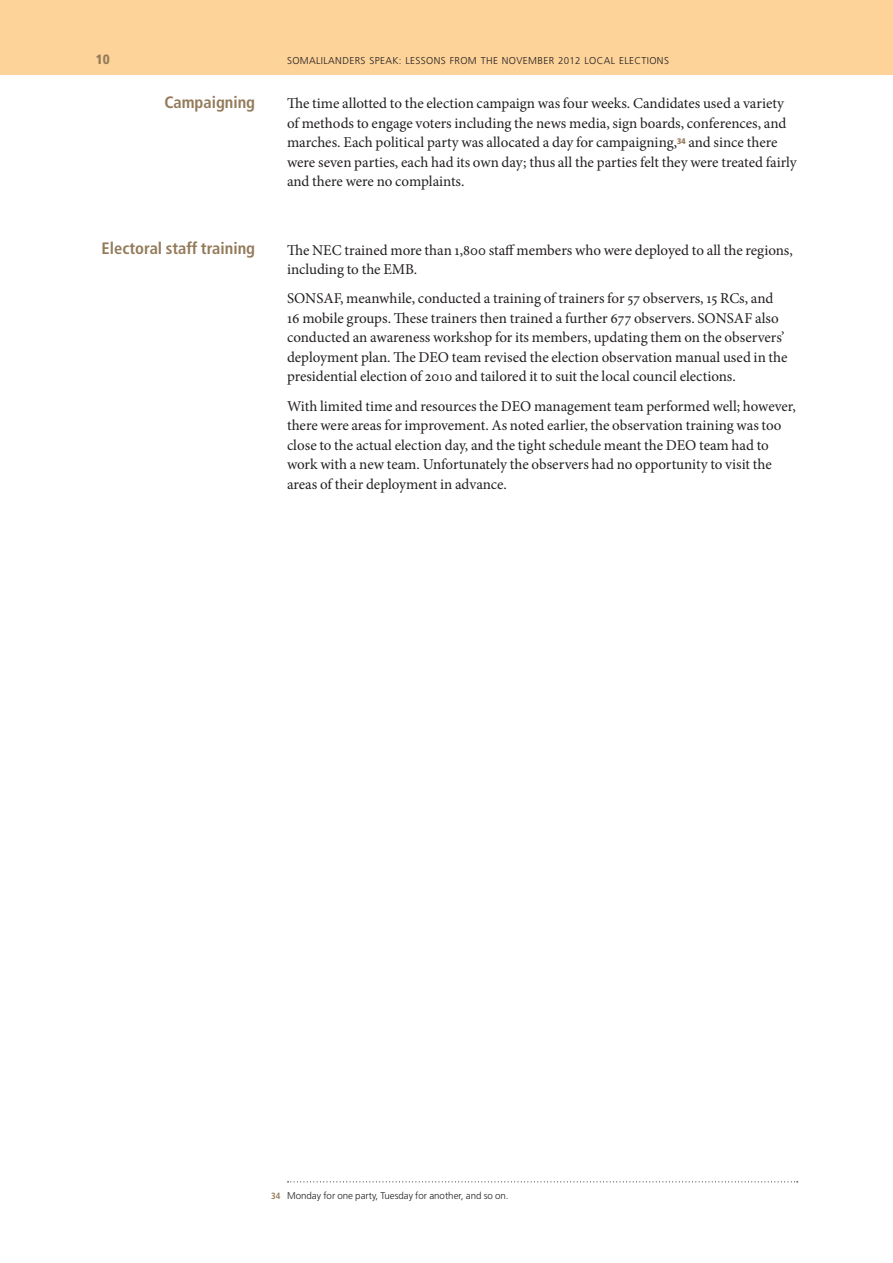
<style>
.page{position:relative;width:893px;height:1263px;background:#fff}
.page>*{position:absolute;margin:0;border:0;box-sizing:border-box;transform-origin:0 0}
.t1{font:700 condensed 16.5px "Frutiger LT Std";color:#937b5a}
.Normal___H3_gap{font:15px/19.5px "Minion Pro";color:#231f20}
.t2{font:900 condensed 13.5px "Frutiger LT Std";color:#937b5a}
.t3{font:300 10.05px "Frutiger LT Std";letter-spacing:.035em;color:#231f20}
.footnote_text{font:300 9.75px "Frutiger LT Std";color:#231f20}
.s1{font-size:9.75px}
.s2{font-weight:700;font-stretch:condensed;font-size:9px;color:#937b5a}
</style>
<div class="page">
<div style="left:0;top:0;width:893px;height:74px;background:#fdd399"></div>
<svg style="left:288px;top:1181px;width:510px;height:1px"></svg>
<p class="t2" style="left:96px;top:51px;width:16px">10</p>
<p class="t3" style="left:287px;top:55px;width:383px">SOMALILANDERS SPEAK<span class="s1">:</span> LESSONS FROM THE NOVEMBER <span class="s1">2012</span> LOCAL ELECTIONS</p>
<h3 class="t1" style="left:164px;top:93px;width:92px">Campaigning</h3>
<h3 class="t1" style="left:102px;top:239px;width:155px">Electoral staff training</h3>
<p class="Normal___H3_gap" style="left:287px;top:94px;width:511px">The time allotted to the election campaign was four weeks. Candidates used a variety of methods to engage voters including the news media, sign boards, conferences, and marches. Each political party was allocated a day for campaigning,<sup>34</sup> and since there were seven parties, each had its own day; thus all the parties felt they were treated fairly and there were no complaints.</p>
<p class="Normal___H3_gap" style="left:287px;top:240px;width:507px">The NEC trained more than 1,800 staff members who were deployed to all the regions, including to the EMB.</p>
<p class="Normal___H3_gap" style="left:287px;top:289px;width:502px">SONSAF, meanwhile, conducted a training of trainers for 57 observers, 15 RCs, and 16 mobile groups. These trainers then trained a further 677 observers. SONSAF also conducted an awareness workshop for its members, updating them on the observers’ deployment plan. The DEO team revised the election observation manual used in the presidential election of 2010 and tailored it to suit the local council elections.</p>
<p class="Normal___H3_gap" style="left:287px;top:396px;width:510px">With limited time and resources the DEO management team performed well; however, there were areas for improvement. As noted earlier, the observation training was too close to the actual election day, and the tight schedule meant the DEO team had to work with a new team. Unfortunately the observers had no opportunity to visit the areas of their deployment in advance.</p>
<p class="footnote_text" style="left:271px;top:1190px;width:239px"><span class="s2">34</span> Monday for one party, Tuesday for another, and so on.</p>
</div>
